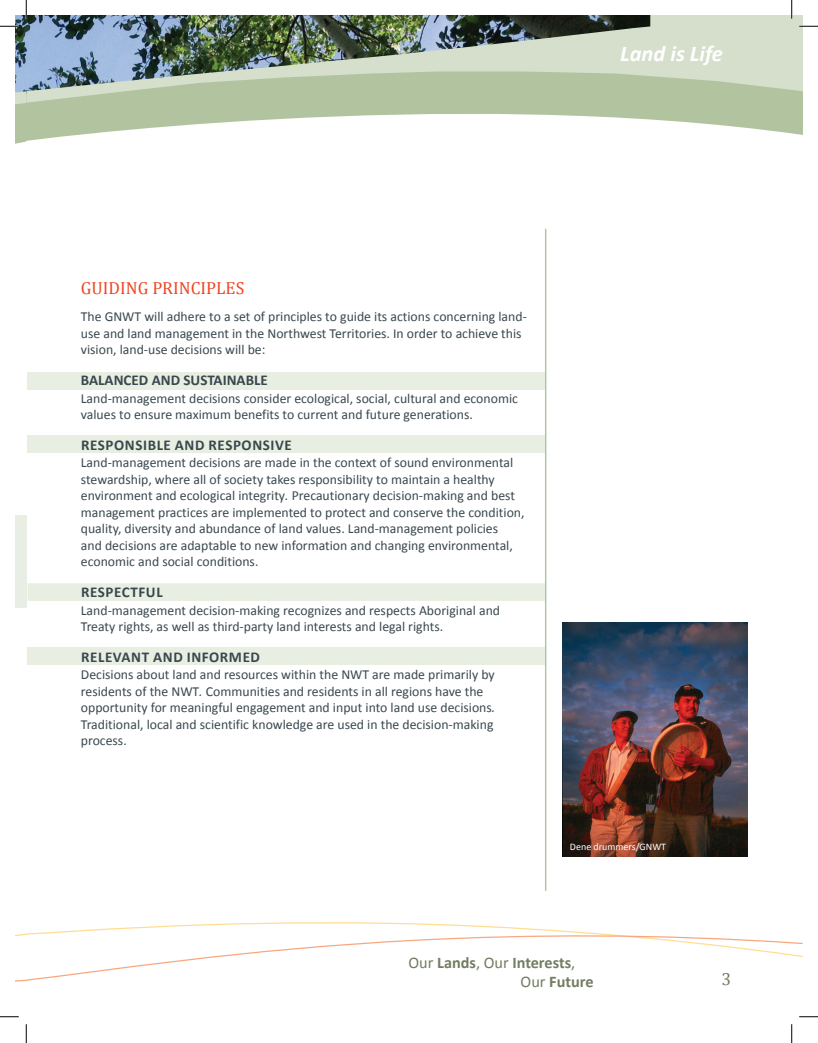
<style>
.page{position:relative;width:818px;height:1043px;background:#fff}
.page>*{position:absolute;margin:0;border:0;box-sizing:border-box;transform-origin:0 0}
.t1{font:italic 700 22.5px "Calibri";color:#fff}
.t2{font:17.5px "Cambria";color:#ef4726}
.t3{font:17.5px "Cambria";color:#737d61}
.t4{font:700 16.25px/19.5px "Calibri";color:#737d61}
.t5{font:700 15px "Calibri";letter-spacing:.04em;color:#39484e}
.t6{font:700 15px "Calibri";color:#39484e}
.t7{font:13.75px/16.5px "Calibri";color:#39484e}
.t8{font:10px "Calibri";color:#fff}
.s1{font-style:italic}
.s2{font-weight:400}
</style>
<div class="page">
<svg style="left:15px;top:66px;width:11px;height:78px"></svg>
<svg style="left:26px;top:103px;width:776px;height:38px"></svg>
<img style="left:26px;top:15px;width:776px;height:88px">
<svg style="left:15px;top:922px;width:566px;height:60px"></svg>
<svg style="left:26px;top:932px;width:776px;height:48px"></svg>
<div style="left:15px;top:514px;width:11px;height:93px;background:#e8eee3"></div>
<div style="left:28px;top:372px;width:517px;height:17px;background:#e9eee3"></div>
<div style="left:28px;top:435px;width:517px;height:18px;background:#e9eee3"></div>
<div style="left:28px;top:583px;width:517px;height:18px;background:#e9eee3"></div>
<div style="left:28px;top:647px;width:517px;height:18px;background:#e9eee3"></div>
<img style="left:563px;top:622px;width:184px;height:234px">
<hr style="left:545px;top:229px;width:1px;height:661px;background:#b1c49f">
<svg style="left:0;top:25px;width:19px;height:2px"></svg>
<svg style="left:799px;top:25px;width:19px;height:2px"></svg>
<svg style="left:0;top:1016px;width:19px;height:1px"></svg>
<svg style="left:799px;top:1016px;width:19px;height:1px"></svg>
<svg style="left:25px;top:0;width:2px;height:19px"></svg>
<svg style="left:25px;top:1024px;width:2px;height:18px"></svg>
<svg style="left:790px;top:0;width:2px;height:19px"></svg>
<svg style="left:791px;top:1024px;width:1px;height:18px"></svg>
<h1 class="t1" style="left:620px;top:39px;width:104px">Land is Life</h1>
<p class="t2" style="left:81px;top:277px;width:165px">GUIDING PRINCIPLES</p>
<p class="t7" style="left:81px;top:308px;width:447px">The GNWT will adhere to a set of principles to guide its actions concerning land&shy;use and land management in the Northwest Territories. In order to achieve this vision, land-use decisions will be:</p>
<p class="t6" style="left:81px;top:371px;width:187px">BALANCED AND SUSTAINABLE</p>
<p class="t7" style="left:81px;top:390px;width:438px">Land-management decisions consider ecological, social, cultural and economic values to ensure maximum benefits to current and future generations.</p>
<p class="t5" style="left:81px;top:435px;width:212px">RESPONSIBLE AND RESPONSIVE</p>
<p class="t7" style="left:81px;top:454px;width:445px">Land-management decisions are made in the context of sound environmental stewardship, where all of society takes responsibility to maintain a healthy environment and ecological integrity<span class="s1">.</span> Precautionary decision-making and best management practices are implemented to protect and conserve the condition, quality, diversity and abundance of land values. Land-management policies<br>and decisions are adaptable to new information and changing environmental, economic and social conditions.</p>
<p class="t5" style="left:81px;top:582px;width:66px">RESPECTFUL</p>
<p class="t7" style="left:81px;top:601px;width:421px">Land-management decision-making recognizes and respects Aboriginal and<br>Treaty rights, as well as third-party land interests and legal rights.</p>
<p class="t5" style="left:81px;top:647px;width:180px">RELEVANT AND INFORMED</p>
<p class="t7" style="left:81px;top:666px;width:416px">Decisions about land and resources within the NWT are made primarily by residents of the NWT<span class="s1">.</span> Communities and residents in all regions have the opportunity for meaningful engagement and input into land use decisions<span class="s1">.<br></span>Traditional, local and scientific knowledge are used in the decision-making process.</p>
<p class="t8" style="left:570px;top:840px;width:98px">Dene drummers/GNWT</p>
<p class="t4" style="left:520px;top:952px;width:74px;text-indent:-112px"><span class="s2">Our</span> LANDS<span class="s2">, Our</span> INTERESTS<span class="s2">,<br>Our</span> FUTURE</p>
<p class="t3" style="left:721px;top:969px;width:11px">3</p>
</div>
